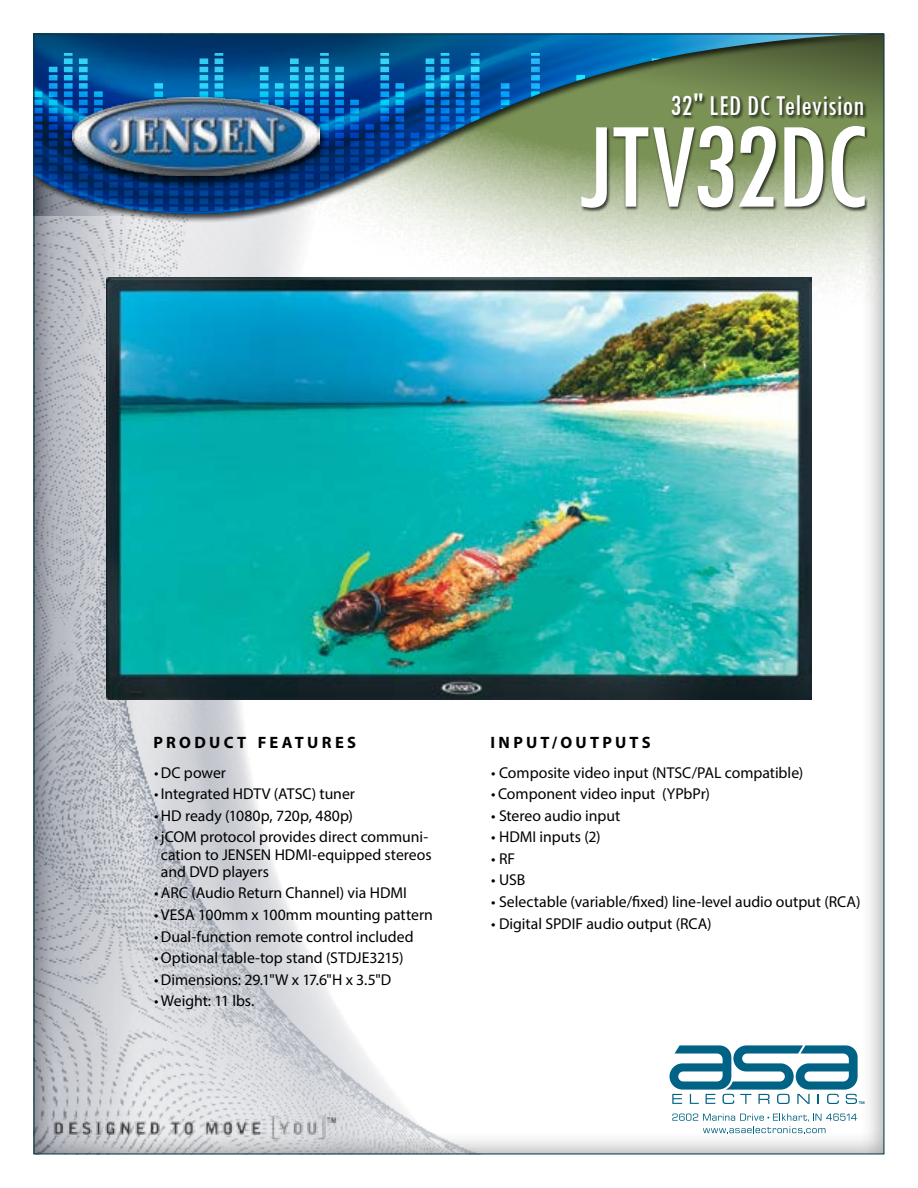
<style>
.page{position:relative;width:918px;height:1188px;background:#fff}
.page>*{position:absolute;margin:0;border:0;box-sizing:border-box;transform-origin:0 0}
.t1{font:condensed 127.5px "Tw Cen";letter-spacing:-.035em;color:#fff}
.t2{font:condensed 30px "Tw Cen";color:#fff}
.t3{font:700 16.5px "Myriad Pro";letter-spacing:.2em;color:#000}
.t4{font:15.75px/17.2px "Myriad Pro";color:#000}
</style>
<div class="page">
<div style="left:21px;top:24px;width:876px;height:1131px;background:#000;opacity:.4"></div>
<img style="left:36px;top:325px;width:587px;height:827px">
<svg style="left:36px;top:223px;width:846px;height:102px"></svg>
<div style="left:32px;top:32px;width:861px;height:191px;background:#000;opacity:.75"></div>
<img style="left:36px;top:36px;width:846px;height:178px">
<div style="left:67px;top:95px;width:263px;height:93px;background:#000;opacity:.8"></div>
<img style="left:72px;top:98px;width:247px;height:77px">
<img style="left:52px;top:1113px;width:286px;height:29px">
<div style="left:581px;top:126px;width:287px;height:86px;background:#000;opacity:.7"></div>
<div style="left:670px;top:95px;width:197px;height:24px;background:#000;opacity:.7"></div>
<svg style="left:672px;top:1114px;width:185px;height:19px"></svg>
<svg style="left:670px;top:1045px;width:194px;height:59px"></svg>
<img style="left:107px;top:277px;width:704px;height:422px">
<h2 class="t2" style="left:671px;top:88px;width:195px">32" LED DC Television</h2>
<h1 class="t1" style="left:578px;top:90px;width:293px">JTV32DC</h1>
<p class="t3" style="left:153px;top:732px;width:204px">PRODUCT FEATURES</p>
<p class="t3" style="left:491px;top:732px;width:162px">INPUT/OUTPUTS</p>
<p class="t4" style="left:491px;top:763px;width:313px">• Composite video input (NTSC/PAL compatible)</p>
<p class="t4" style="left:491px;top:785px;width:220px">• Component video input (YPbPr)</p>
<p class="t4" style="left:491px;top:807px;width:130px">• Stereo audio input</p>
<p class="t4" style="left:491px;top:828px;width:111px">• HDMI inputs (2)</p>
<p class="t4" style="left:491px;top:850px;width:25px">• RF</p>
<p class="t4" style="left:491px;top:871px;width:35px">• USB</p>
<p class="t4" style="left:491px;top:893px;width:371px">• Selectable (variable/fixed) line-level audio output (RCA)</p>
<p class="t4" style="left:491px;top:914px;width:222px">• Digital SPDIF audio output (RCA)</p>
<p class="t4" style="left:154px;top:763px;width:73px">•DC power</p>
<p class="t4" style="left:154px;top:785px;width:202px">• Integrated HDTV (ATSC) tuner</p>
<p class="t4" style="left:154px;top:807px;width:200px">•HD ready (1080p, 720p, 480p)</p>
<p class="t4" style="left:161px;top:828px;width:272px;text-indent:-7px">• jCOM protocol provides direct communi&shy;cation to JENSEN HDMI-equipped stereos and DVD players</p>
<p class="t4" style="left:154px;top:884px;width:254px">•ARC (Audio Return Channel) via HDMI</p>
<p class="t4" style="left:154px;top:906px;width:280px">• VESA 100mm x 100mm mounting pattern</p>
<p class="t4" style="left:154px;top:927px;width:261px">•Dual-function remote control included</p>
<p class="t4" style="left:154px;top:949px;width:251px">•Optional table-top stand (STDJE3215)</p>
<p class="t4" style="left:154px;top:971px;width:239px">•Dimensions: 29.1"W x 17.6"H x 3.5"D</p>
<p class="t4" style="left:154px;top:992px;width:102px">• Weight: 11 lbs.</p>
</div>
